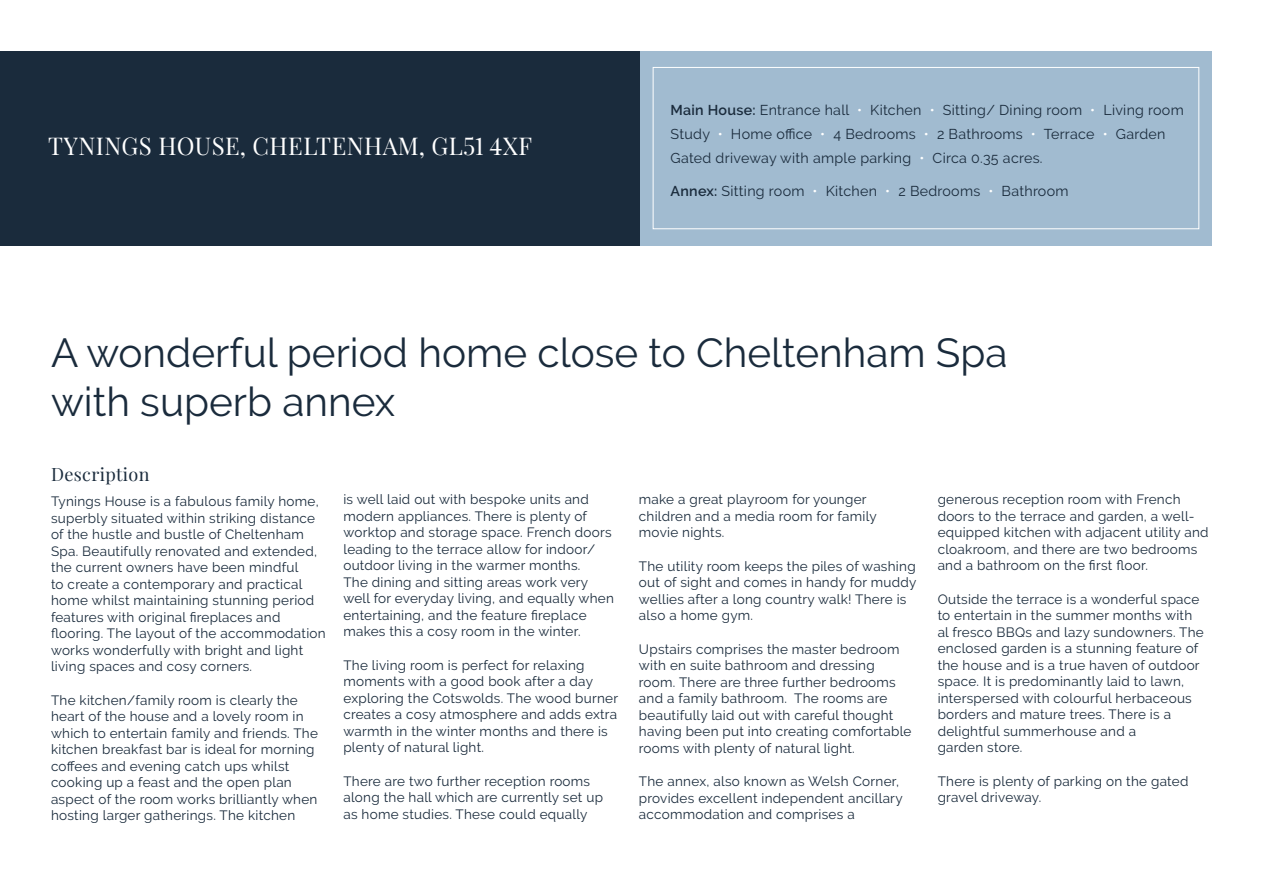
<style>
.page{position:relative;width:1263px;height:893px;background:#fff}
.page>*{position:absolute;margin:0;border:0;box-sizing:border-box;transform-origin:0 0}
.t1{font:40.5px/48.8px "Raleway";color:#1a2b3c}
.t2{font:24px "Playfair Display";letter-spacing:.02em;color:#fff}
.t3{font:18px "Playfair Display";letter-spacing:.02em;color:#1a2b3c}
.t4{font:14.25px/24px "Raleway";letter-spacing:.02em;color:#1a2b3c}
.t5{font:13.5px/16.5px "Raleway";letter-spacing:.02em;color:#1a2b3c}
.s1{font-weight:600}
.s2{color:#fff}
</style>
<div class="page">
<div style="left:0;top:51px;width:659px;height:194px;background:#1a2b3c"></div>
<div style="left:640px;top:51px;width:572px;height:194px;background:#a1bbd0"></div>
<div style="left:653px;top:67px;width:546px;height:162px;border:1px solid #fff"></div>
<h2 class="t2" style="left:48px;top:128px;width:485px">TYNINGS HOUSE, CHELTENHAM, GL51 4XF</h2>
<p class="t4" style="left:670px;top:98px;width:515px"><span class="s1">Main House:</span> Entrance hall <span class="s2">•</span> Kitchen <span class="s2">•</span> Sitting/ Dining room <span class="s2">•</span> Living room<br>Study <span class="s2">•</span> Home office <span class="s2">•</span> 4 Bedrooms <span class="s2">•</span> 2 Bathrooms <span class="s2">•</span> Terrace <span class="s2">•</span> Garden<br>Gated driveway with ample parking <span class="s2">•</span> Circa 0.35 acres.</p>
<p class="t4" style="left:670px;top:179px;width:399px"><span class="s1">Annex:</span> Sitting room <span class="s2">•</span> Kitchen <span class="s2">•</span> 2 Bedrooms <span class="s2">•</span> Bathroom</p>
<h1 class="t1" style="left:51px;top:328px;width:958px">A wonderful period home close to Cheltenham Spa with superb annex</h1>
<h3 class="t3" style="left:51px;top:461px;width:100px">Description</h3>
<p class="t5" style="left:51px;top:493px;width:276px">Tynings House is a fabulous family home, superbly situated within striking distance of the hustle and bustle of Cheltenham Spa. Beautifully renovated and extended, the current owners have been mindful<br>to create a contemporary and practical home whilst maintaining stunning period features with original fireplaces and flooring. The layout of the accommodation works wonderfully with bright and light living spaces and cosy corners.</p>
<p class="t5" style="left:51px;top:692px;width:268px">The kitchen/family room is clearly the heart of the house and a lovely room in which to entertain family and friends. The kitchen breakfast bar is ideal for morning coffees and evening catch ups whilst cooking up a feast and the open plan aspect of the room works brilliantly when hosting larger gatherings. The kitchen</p>
<p class="t5" style="left:343px;top:491px;width:272px">is well laid out with bespoke units and modern appliances. There is plenty of worktop and storage space. French doors leading to the terrace allow for indoor/ outdoor living in the warmer months.<br>The dining and sitting areas work very well for everyday living, and equally when entertaining, and the feature fireplace makes this a cosy room in the winter.</p>
<p class="t5" style="left:343px;top:657px;width:276px">The living room is perfect for relaxing moments with a good book after a day exploring the Cotswolds. The wood burner creates a cosy atmosphere and adds extra warmth in the winter months and there is plenty of natural light.</p>
<p class="t5" style="left:343px;top:773px;width:261px">There are two further reception rooms along the hall which are currently set up as home studies. These could equally</p>
<p class="t5" style="left:639px;top:491px;width:239px">make a great playroom for younger children and a media room for family movie nights.</p>
<p class="t5" style="left:639px;top:558px;width:279px">The utility room keeps the piles of washing out of sight and comes in handy for muddy wellies after a long country walk! There is also a home gym.</p>
<p class="t5" style="left:639px;top:641px;width:274px">Upstairs comprises the master bedroom with en suite bathroom and dressing room. There are three further bedrooms and a family bathroom. The rooms are beautifully laid out with careful thought having been put into creating comfortable rooms with plenty of natural light.</p>
<p class="t5" style="left:639px;top:773px;width:265px">The annex, also known as Welsh Corner, provides excellent independent ancillary accommodation and comprises a</p>
<p class="t5" style="left:938px;top:491px;width:272px">generous reception room with French doors to the terrace and garden, a well&shy;equipped kitchen with adjacent utility and cloakroom, and there are two bedrooms and a bathroom on the first floor.</p>
<p class="t5" style="left:938px;top:591px;width:268px">Outside the terrace is a wonderful space to entertain in the summer months with al fresco BBQs and lazy sundowners. The enclosed garden is a stunning feature of the house and is a true haven of outdoor space. It is predominantly laid to lawn, interspersed with colourful herbaceous borders and mature trees. There is a delightful summerhouse and a<br>garden store.</p>
<p class="t5" style="left:938px;top:773px;width:252px">There is plenty of parking on the gated gravel driveway.</p>
</div>
